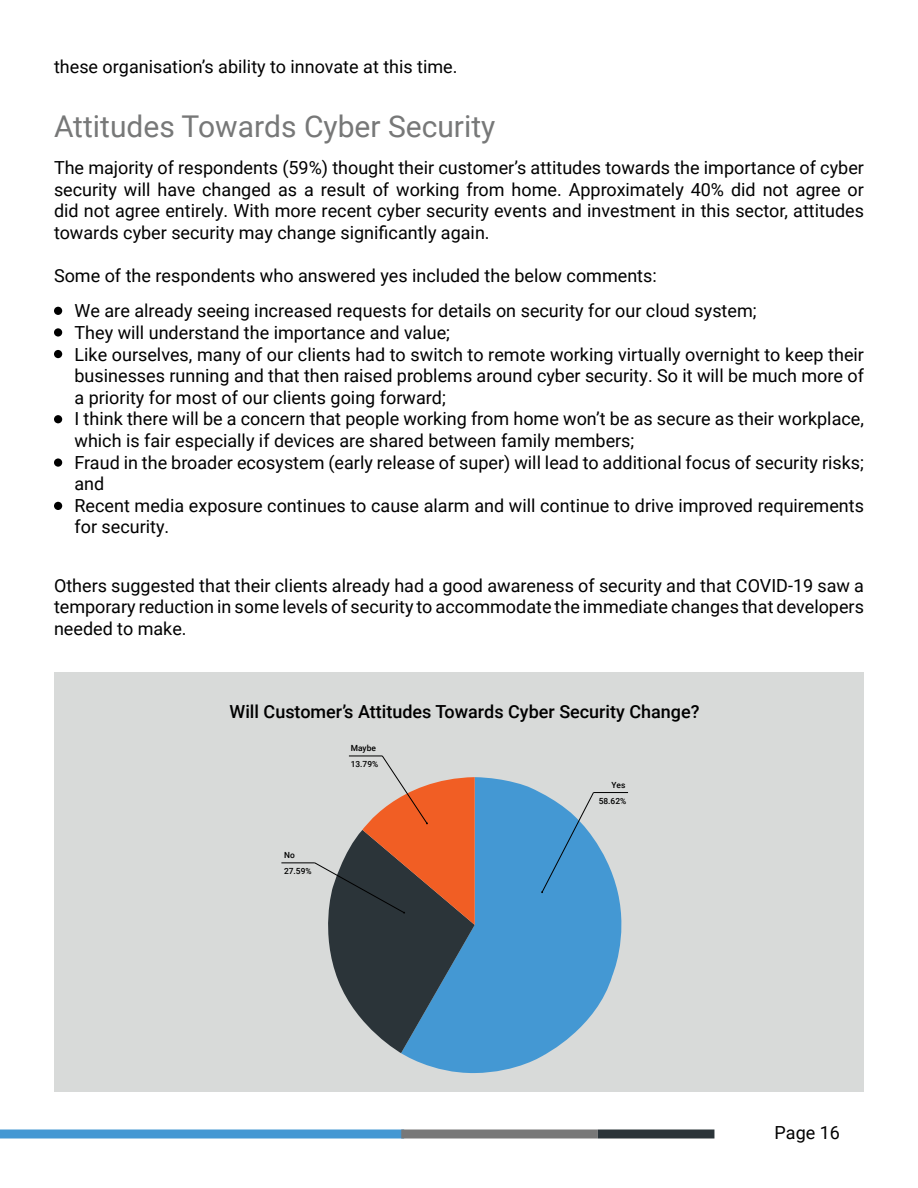
<style>
.page{position:relative;width:918px;height:1188px;background:#fff}
.page>*{position:absolute;margin:0;border:0;box-sizing:border-box;transform-origin:0 0}
.t1{font:30px "Roboto";color:#777878}
.t2{font:18px/21.6px "Roboto";color:#000;text-align:justify}
.t3{font:500 18px "Roboto";color:#000}
.t4{font:500 8.4px/15.9px "Roboto";color:#000}
</style>
<div class="page">
<div style="left:54px;top:672px;width:810px;height:420px;background:#d8dad9"></div>
<div style="left:0;top:1130px;width:404px;height:8px;background:#4498d3"></div>
<div style="left:401px;top:1130px;width:197px;height:8px;background:#787878"></div>
<div style="left:598px;top:1130px;width:116px;height:8px;background:#2b3439"></div>
<svg style="left:401px;top:777px;width:227px;height:296px;fill:#4498d3"></svg>
<hr style="left:593px;top:792px;width:35px;height:1px;background:#000">
<svg style="left:541px;top:792px;width:53px;height:101px"></svg>
<hr style="left:281px;top:863px;width:34px;height:1px;background:#000">
<svg style="left:314px;top:755px;width:161px;height:298px"></svg>
<div style="left:54px;top:307px;width:8px;height:8px;background:#000;border-radius:50%"></div>
<div style="left:54px;top:328px;width:8px;height:9px;background:#000;border-radius:50%"></div>
<div style="left:54px;top:350px;width:8px;height:8px;background:#000;border-radius:50%"></div>
<div style="left:54px;top:415px;width:8px;height:8px;background:#000;border-radius:50%"></div>
<div style="left:54px;top:458px;width:8px;height:9px;background:#000;border-radius:50%"></div>
<div style="left:54px;top:502px;width:8px;height:8px;background:#000;border-radius:50%"></div>
<p class="t2" style="left:54px;top:55px;width:405px">these organisation’s ability to innovate at this time.</p>
<h1 class="t1" style="left:54px;top:106px;width:443px">Attitudes Towards Cyber Security</h1>
<p class="t2" style="left:54px;top:156px;width:812px">The majority of respondents (59%) thought their customer’s attitudes towards the importance of cyber security will have changed as a result of working from home. Approximately 40% did not agree or did not agree entirely. With more recent cyber security events and investment in this sector, attitudes towards cyber security may change significantly again.</p>
<p class="t2" style="left:75px;top:258px;width:684px;line-height:35.2px;text-indent:-21px">Some of the respondents who answered yes included the below comments:<br>We are already seeing increased requests for details on security for our cloud system;</p>
<p class="t2" style="left:75px;top:321px;width:791px;text-align:left">They will understand the importance and value;<br>Like ourselves, many of our clients had to switch to remote working virtually overnight to keep their businesses running and that then raised problems around cyber security. So it will be much more of a priority for most of our clients going forward;<br>I think there will be a concern that people working from home won’t be as secure as their workplace, which is fair especially if devices are shared between family members;<br>Fraud in the broader ecosystem (early release of super) will lead to additional focus of security risks; and<br>Recent media exposure continues to cause alarm and will continue to drive improved requirements for security.</p>
<p class="t2" style="left:54px;top:574px;width:812px">Others suggested that their clients already had a good awareness of security and that COVID-19 saw a temporary reduction in some levels of security to accommodate the immediate changes that developers needed to make.</p>
<p class="t3" style="left:229px;top:699px;width:472px">Will Customer’s Attitudes Towards Cyber Security Change?</p>
<p class="t4" style="left:284px;top:847px;width:29px">No<br>27.59%</p>
<p class="t4" style="left:351px;top:740px;width:29px">Maybe<br>13.79%</p>
<p class="t4" style="left:599px;top:776px;width:29px;text-align:right">Yes<br>58.62%</p>
<p class="t2" style="left:775px;top:1121px;width:67px">Page 16</p>
</div>
